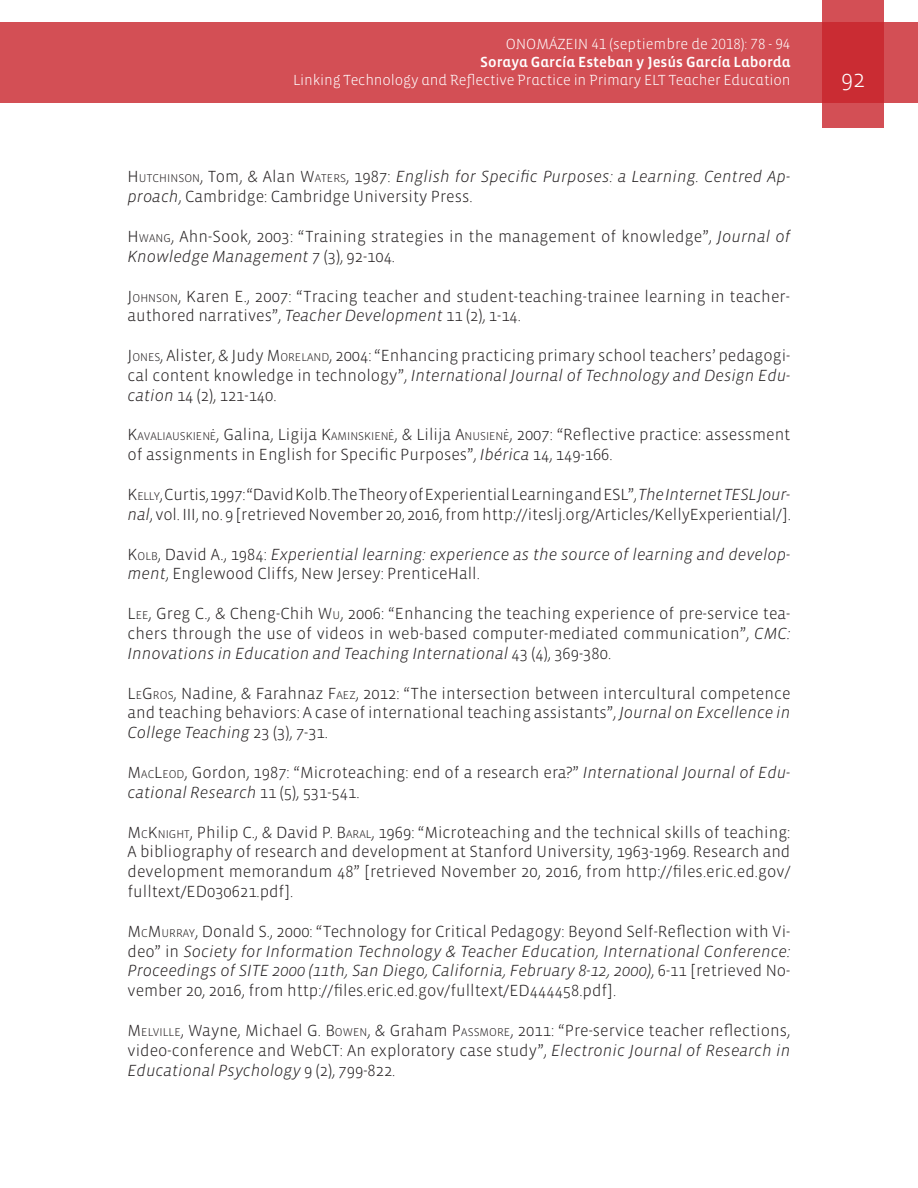
<style>
.page{position:relative;width:918px;height:1188px;background:#fff}
.page>*{position:absolute;margin:0;border:0;box-sizing:border-box;transform-origin:0 0}
.t1{font:300 24px "Vista Sans";color:#fff}
.Bibliograf_a{font:300 16.5px/19.8px "Vista Sans";color:#231f20;text-align:justify}
.Bibliograf_a-2{font:italic 300 16.5px/19.8px "Vista Sans";color:#231f20}
.t2{font:300 15px "Vista Sans Alt";letter-spacing:-.01em;color:#fff}
.t3{font:15px "Vista Sans Alt Med";color:#fff}
.s1{font-style:normal}
.s2{font-style:normal;font-size:11.55px}
.s3{font-style:inherit}
.s4{font-size:11.55px}
.s5{font-style:italic}
</style>
<div class="page">
<div style="left:0;top:23px;width:918px;height:80px;background:#d34f55"></div>
<svg style="left:822px;top:0;width:62px;height:128px;background:#cd383f"></svg>
<p class="t2" style="left:506px;top:37px;width:286px">ONOMÁZEIN 41 (septiembre de 2018): 78 - 94</p>
<p class="t3" style="left:480px;top:55px;width:312px">Soraya García Esteban y Jesús García Laborda</p>
<p class="t2" style="left:293px;top:73px;width:499px">Linking Technology and Reflective Practice in Primary ELT Teacher Education</p>
<h1 class="t1" style="left:841px;top:66px;width:25px">92</h1>
<p class="Bibliograf_a-2" style="left:128px;top:167px;width:664px"><span class="s1">H</span> <span class="s2">UTCHINSON</span><span class="s1">, Tom, &amp; Alan</span> <span class="s1">W</span><span class="s2">ATERS</span><span class="s1">, 1987:</span> English for Specific Purposes: a Learning. Centred Ap&shy;proach<span class="s1">, Cambridge: Cambridge University Press.</span></p>
<p class="Bibliograf_a" style="left:128px;top:227px;width:664px"><span class="s3">H</span> <span class="s4">WANG</span>, Ahn-Sook, 2003: “Training strategies in the management of knowledge”, <span class="s5">Journal of<br>Knowledge Management</span> 7 (3), 92-104.</p>
<p class="Bibliograf_a" style="left:128px;top:286px;width:664px"><span class="s3">J</span><span class="s4">OHNSON</span>, Karen E., 2007: “Tracing teacher and student-teaching-trainee learning in teacher&shy;authored narratives”, <span class="s5">Teacher Development</span> 11 (2), 1-14.</p>
<p class="Bibliograf_a" style="left:128px;top:346px;width:664px"><span class="s3">J</span><span class="s4">ONES</span>, Alister, &amp; Judy <span class="s3">M</span> <span class="s4">ORELAND</span>, 2004: “Enhancing practicing primary school teachers’ pedagogi&shy;cal content knowledge in technology”, <span class="s5">International Journal of Technology and Design Edu&shy;cation</span> 14 (2), 121-140.</p>
<p class="Bibliograf_a" style="left:128px;top:425px;width:664px"><span class="s3">K</span><span class="s4">AVALIAUSKIEN</span><span class="s3">˙</span><span class="s4">E</span>, Galina, Ligija <span class="s3">K</span><span class="s4">AMINSKIEN</span><span class="s3">˙</span><span class="s4">E</span>, &amp; Lilija <span class="s3">A</span><span class="s4">NUSIEN</span><span class="s3">˙</span><span class="s4">E</span>, 2007: “Reflective practice: assessment of assignments in English for Specific Purposes”, <span class="s5">Ibérica</span> 14, 149-166.</p>
<p class="Bibliograf_a" style="left:128px;top:485px;width:665px"><span class="s3">K</span><span class="s4">ELLY</span>, Curtis, 1997: “David Kolb. The Theory of Experiential Learning and ESL”, <span class="s5">The Internet TESL Jour&shy;nal</span>, vol. III, no. 9 [retrieved November 20, 2016, from http://iteslj.org/Articles/KellyExperiential/].</p>
<p class="Bibliograf_a-2" style="left:128px;top:545px;width:664px"><span class="s1">K</span><span class="s2">OLB</span><span class="s1">, David A., 1984:</span> Experiential learning: experience as the source of learning and develop&shy;ment<span class="s1">, Englewood Cliffs, New Jersey: PrenticeHall.</span></p>
<p class="Bibliograf_a" style="left:128px;top:604px;width:664px"><span class="s3">L</span><span class="s4">EE</span>, Greg C., &amp; Cheng-Chih <span class="s3">W</span> <span class="s4">U</span>, 2006: “Enhancing the teaching experience of pre-service tea&shy;chers through the use of videos in web-based computer-mediated communication”, <span class="s5">CMC:<br>Innovations in Education and Teaching International</span> 43 (4), 369-380.</p>
<p class="Bibliograf_a" style="left:128px;top:684px;width:665px"><span class="s3">L</span><span class="s4">E</span><span class="s3">G</span> <span class="s4">ROS</span>, Nadine, &amp; Farahnaz <span class="s3">F</span><span class="s4">AEZ</span>, 2012: “The intersection between intercultural competence and teaching behaviors: A case of international teaching assistants”, <span class="s5">Journal on Excellence in College Teaching</span> 23 (3), 7-31.</p>
<p class="Bibliograf_a" style="left:128px;top:763px;width:664px"><span class="s3">M</span><span class="s4">AC</span><span class="s3">L</span><span class="s4">EOD</span>, Gordon, 1987: “Microteaching: end of a research era?” <span class="s5">International Journal of Edu&shy;cational Research</span> 11 (5), 531-541.</p>
<p class="Bibliograf_a" style="left:128px;top:822px;width:665px"><span class="s3">M</span> <span class="s4">C</span><span class="s3">K</span><span class="s4">NIGHT</span>, Philip C., &amp; David P. <span class="s3">B</span><span class="s4">ARAL</span>, 1969: “Microteaching and the technical skills of teaching:<br>A bibliography of research and development at Stanford University, 1963-1969. Research and development memorandum 48” [retrieved November 20, 2016, from http://files.eric.ed.gov/ fulltext/ED030621.pdf].</p>
<p class="Bibliograf_a" style="left:128px;top:922px;width:664px"><span class="s3">M</span> <span class="s4">C</span><span class="s3">M</span> <span class="s4">URRAY</span>, Donald S., 2000: “Technology for Critical Pedagogy: Beyond Self-Reflection with Vi&shy;deo” in <span class="s5">Society for Information Technology &amp; Teacher Education, International Conference:<br>Proceedings of SITE 2000 (11th, San Diego, California, February 8-12, 2000)</span>, 6-11 [retrieved No&shy;vember 20, 2016, from http://files.eric.ed.gov/fulltext/ED444458.pdf].</p>
<p class="Bibliograf_a" style="left:128px;top:1021px;width:664px"><span class="s3">M</span> <span class="s4">ELVILLE</span>, Wayne, Michael G. <span class="s3">B</span><span class="s4">OWEN</span>, &amp; Graham <span class="s3">P</span><span class="s4">ASSMORE</span>, 2011: “Pre-service teacher reflections, video-conference and WebCT: An exploratory case study”, <span class="s5">Electronic Journal of Research in Educational Psychology</span> 9 (2), 799-822.</p>
</div>
